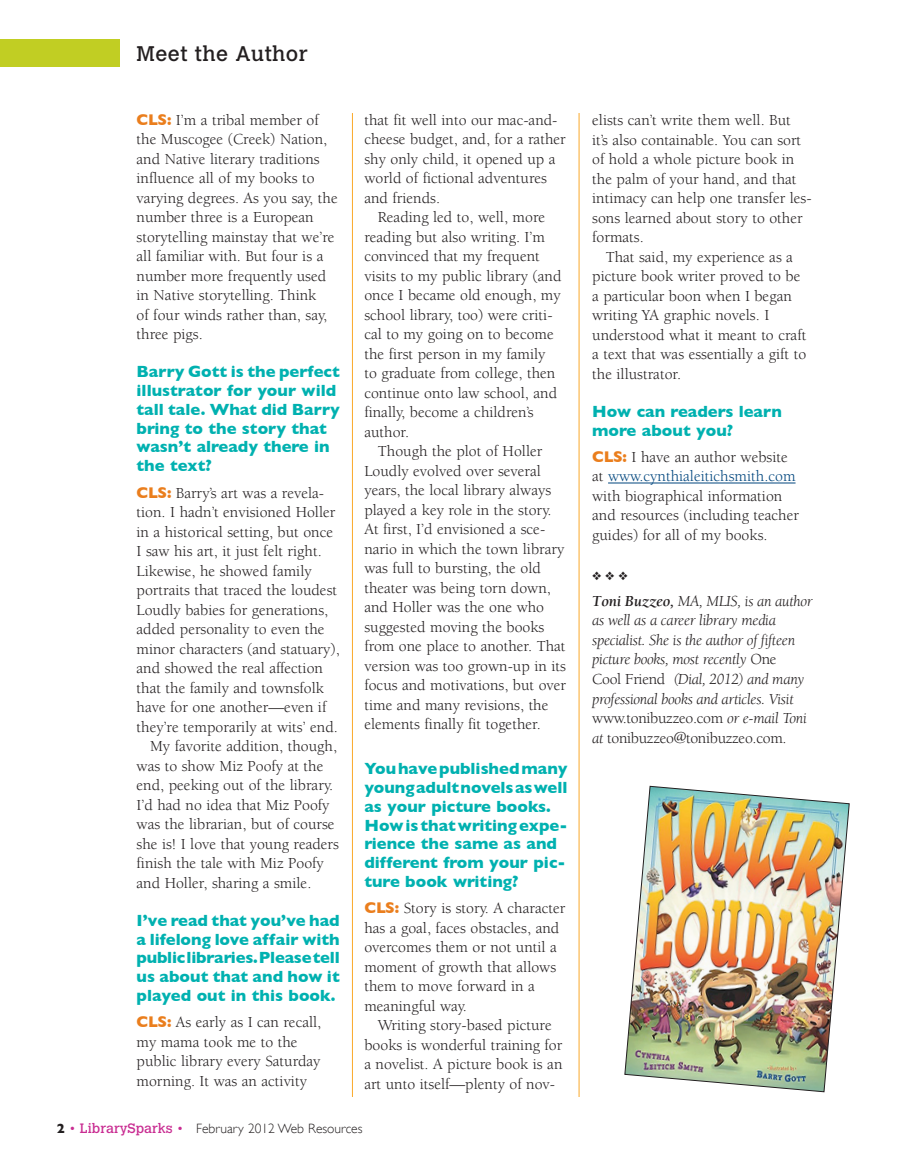
<style>
.page{position:relative;width:905px;height:1175px;background:#fff}
.page>*{position:absolute;margin:0;border:0;box-sizing:border-box;transform-origin:0 0}
.t1{font:21px "Calvert";letter-spacing:.025em;color:#231f20}
.t2{font:700 16.5px/18.8px "Gill Sans";color:#00b1b0}
.t3{font:15.75px/19.5px "Berkeley";color:#231f20}
.t4{font:italic 15.75px/19.5px "Berkeley";letter-spacing:-.02em;color:#231f20}
.t5{font:300 13.5px "Gill Sans";color:#231f20}
.t6{font:12px "Zapf Dingbats";color:#231f20}
.s1{font-family:"Gill Sans";font-weight:700;color:#ea7e1d}
.s2{font-weight:700}
.s3{color:#c92d92}
.s4{font-family:"Calvert";font-weight:400;color:#c92d92}
.s5{color:#00467e}
.s6{font-style:normal}
</style>
<div class="page">
<div style="left:0;top:40px;width:120px;height:27px;background:#c1ce23"></div>
<hr style="left:352px;top:113px;width:1px;height:984px;background:#faa92a">
<hr style="left:578px;top:113px;width:1px;height:984px;background:#faa92a">
<img style="left:624px;top:786px;width:225px;height:306px">
<hr style="left:608px;top:482px;width:187px;height:1px;background:#00467e">
<h1 class="t1" style="left:136px;top:42px;width:173px">Meet the Author</h1>
<p class="t3" style="left:136px;top:110px;width:203px"><span class="s1">CLS:</span> I’m a tribal member of the Muscogee (Creek) Nation, and Native literary traditions influence all of my books to varying degrees. As you say, the number three is a European storytelling mainstay that we’re all familiar with. But four is a number more frequently used in Native storytelling. Think<br>of four winds rather than, say, three pigs.</p>
<p class="t2" style="left:136px;top:362px;width:205px">Barry Gott is the perfect illustrator for your wild tall tale. What did Barry bring to the story that wasn’t already there in the text?</p>
<p class="t3" style="left:136px;top:483px;width:189px"><span class="s1">CLS:</span> Barry’s art was a revela-</p>
<p class="t3" style="left:136px;top:502px;width:200px">tion. I hadn’t envisioned Holler</p>
<p class="t3" style="left:136px;top:522px;width:198px">in a historical setting, but once</p>
<p class="t3" style="left:136px;top:541px;width:187px">I saw his art, it just felt right.</p>
<p class="t3" style="left:136px;top:561px;width:177px">Likewise, he showed family</p>
<p class="t3" style="left:136px;top:580px;width:202px">portraits that traced the loudest</p>
<p class="t3" style="left:136px;top:600px;width:193px">Loudly babies for generations,</p>
<p class="t3" style="left:136px;top:619px;width:189px">added personality to even the</p>
<p class="t3" style="left:136px;top:639px;width:205px">minor characters (and statuary),</p>
<p class="t3" style="left:136px;top:658px;width:188px">and showed the real affection</p>
<p class="t3" style="left:136px;top:678px;width:189px">that the family and townsfolk</p>
<p class="t3" style="left:136px;top:697px;width:191px">have for one another—even if</p>
<p class="t3" style="left:136px;top:717px;width:203px">they’re temporarily at wits’ end.</p>
<p class="t3" style="left:150px;top:736px;width:188px">My favorite addition, though,</p>
<p class="t3" style="left:136px;top:756px;width:188px">was to show Miz Poofy at the</p>
<p class="t3" style="left:136px;top:775px;width:198px">end, peeking out of the library.</p>
<p class="t3" style="left:136px;top:795px;width:194px">I’d had no idea that Miz Poofy</p>
<p class="t3" style="left:136px;top:814px;width:200px">was the librarian, but of course</p>
<p class="t3" style="left:136px;top:834px;width:204px">she is! I love that young readers</p>
<p class="t3" style="left:136px;top:853px;width:189px">finish the tale with Miz Poofy</p>
<p class="t3" style="left:136px;top:873px;width:176px">and Holler, sharing a smile.</p>
<p class="t2" style="left:136px;top:911px;width:205px;text-align:justify">I’ve read that you’ve had a lifelong love affair with public libraries. Please tell us about that and how it played out in this book.</p>
<p class="t3" style="left:136px;top:1012px;width:186px"><span class="s1">CLS:</span> As early as I can recall, my mama took me to the public library every Saturday morning. It was an activity</p>
<p class="t3" style="left:364px;top:110px;width:203px">that fit well into our mac-and&shy;cheese budget, and, for a rather shy only child, it opened up a world of fictional adventures and friends.</p>
<p class="t3" style="left:364px;top:208px;width:198px;text-indent:13px">Reading led to, well, more reading but also writing. I’m convinced that my frequent visits to my public library (and once I became old enough, my school library, too) were criti&shy;cal to my going on to become the first person in my family to graduate from college, then continue onto law school, and finally, become a children’s author.</p>
<p class="t3" style="left:364px;top:442px;width:203px;text-indent:13px">Though the plot of Holler<br>Loudly evolved over several years, the local library always played a key role in the story.<br>At first, I’d envisioned a sce&shy;nario in which the town library was full to bursting, the old theater was being torn down, and Holler was the one who suggested moving the books from one place to another. That version was too grown-up in its focus and motivations, but over time and many revisions, the elements finally fit together.</p>
<p class="t2" style="left:364px;top:759px;width:205px">You have published many young adult novels as well as your picture books.<br>How is that writing expe&shy;rience the same as and different from your pic&shy;ture book writing?</p>
<p class="t3" style="left:364px;top:898px;width:202px"><span class="s1">CLS:</span> Story is story. A character has a goal, faces obstacles, and overcomes them or not until a moment of growth that allows them to move forward in a meaningful way.</p>
<p class="t3" style="left:364px;top:1015px;width:199px;text-align:center">Writing story-based picture books is wonderful training for a novelist. A picture book is an art unto itself—plenty of nov-</p>
<p class="t5" style="left:57px;top:1120px;width:307px"><span class="s2">2</span> <span class="s3">•</span> <span class="s4">LibrarySparks</span> <span class="s3">•</span> February 2012 Web Resources</p>
<p class="t3" style="left:592px;top:111px;width:221px">elists can’t write them well. But<br>it’s also containable. You can sort of hold a whole picture book in the palm of your hand, and that intimacy can help one transfer les&shy;sons learned about story to other formats.</p>
<p class="t3" style="left:592px;top:247px;width:216px;text-indent:13px">That said, my experience as a picture book writer proved to be a particular boon when I began writing YA graphic novels. I understood what it meant to craft a text that was essentially a gift to the illustrator.</p>
<p class="t2" style="left:592px;top:402px;width:191px">How can readers learn more about you?</p>
<p class="t3" style="left:592px;top:447px;width:208px"><span class="s1">CLS:</span> I have an author website at <span class="s5">www.cynthialeitichsmith.com </span>with biographical information and resources (including teacher guides) for all of my books.</p>
<p class="t6" style="left:592px;top:570px;width:37px">❖ ❖ ❖</p>
<p class="t4" style="left:592px;top:592px;width:222px"><span class="s2">Toni Buzzeo,</span> MA, MLIS, is an author as well as a career library media specialist. She is the author of fifteen picture books, most recently <span class="s6">One<br>Cool Friend</span> (Dial, 2012) and many professional books and articles. Visit <span class="s6">www.tonibuzzeo.com</span> or e-mail Toni at <span class="s6">tonibuzzeo@tonibuzzeo.com.</span></p>
</div>
